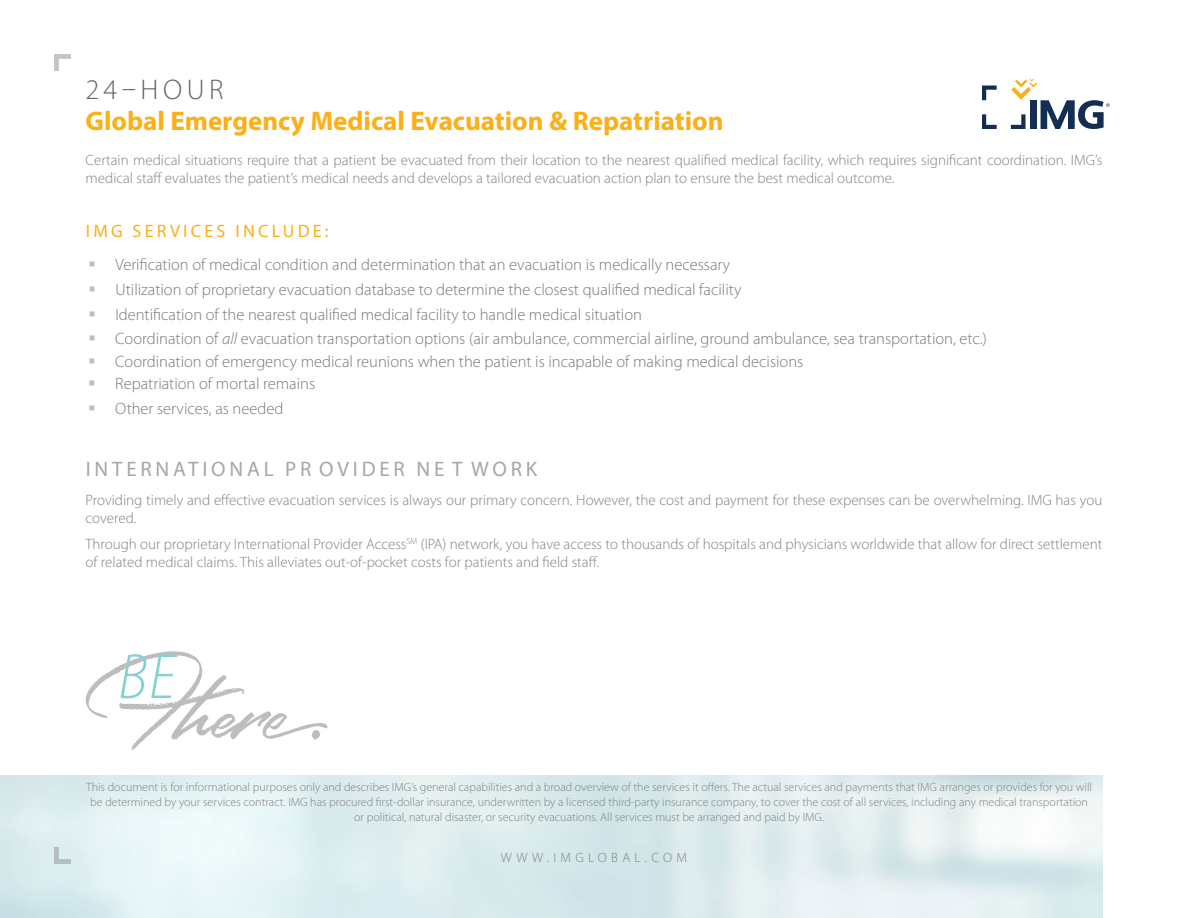
<style>
.page{position:relative;width:1188px;height:918px;background:#fff}
.page>*{position:absolute;margin:0;border:0;box-sizing:border-box;transform-origin:0 0}
.t1{font:300 28.5px "Myriad Pro";letter-spacing:.16em;color:#62666d}
.t2{font:700 27px "Myriad Pro";color:#fcaf17}
.t3{font:21px "Myriad Pro";letter-spacing:.18em;color:#a4a7ac}
.t4{font:18px "Myriad Pro";letter-spacing:.18em;color:#fcaf17}
.t5{font:300 16.5px/24.6px "Myriad Pro";color:#77787b}
.t6{font:300 15px/18px "Myriad Pro";color:#808285}
.t7{font:300 13.5px "Myriad Pro";letter-spacing:.32em;color:#808285}
.t8{font:300 12px/15px "Myriad Pro";color:#808285;text-align:center}
.s1{font-style:italic}
</style>
<div class="page">
<svg style="left:54px;top:54px;width:17px;height:17px"></svg>
<svg style="left:54px;top:847px;width:17px;height:17px"></svg>
<svg style="left:86px;top:651px;width:241px;height:99px"></svg>
<svg style="left:982px;top:86px;width:15px;height:14px"></svg>
<svg style="left:982px;top:114px;width:15px;height:15px"></svg>
<svg style="left:1011px;top:79px;width:99px;height:50px"></svg>
<h1 class="t1" style="left:86px;top:73px;width:139px">24–HOUR</h1>
<h2 class="t2" style="left:86px;top:103px;width:639px">Global Emergency Medical Evacuation &amp; Repatriation</h2>
<p class="t6" style="left:86px;top:151px;width:1018px">Certain medical situations require that a patient be evacuated from their location to the nearest qualified medical facility, which requires significant coordination. IMG’s medical staff evaluates the patient’s medical needs and develops a tailored evacuation action plan to ensure the best medical outcome.</p>
<p class="t4" style="left:86px;top:220px;width:244px">IMG SERVICES INCLUDE:</p>
<p class="t5" style="left:115px;top:253px;width:873px">Verification of medical condition and determination that an evacuation is medically necessary<br>Utilization of proprietary evacuation database to determine the closest qualified medical facility<br>Identification of the nearest qualified medical facility to handle medical situation<br>Coordination of <span class="s1">all</span> evacuation transportation options (air ambulance, commercial airline, ground ambulance, sea transportation, etc.)</p>
<p class="t5" style="left:115px;top:350px;width:690px;line-height:22.5px">Coordination of emergency medical reunions when the patient is incapable of making medical decisions<br>Repatriation of mortal remains</p>
<p class="t5" style="left:115px;top:396px;width:170px">Other services, as needed</p>
<h3 class="t3" style="left:86px;top:456px;width:453px">INTERNATIONAL PR OVIDER NE T WORK</h3>
<p class="t6" style="left:86px;top:491px;width:1018px">Providing timely and effective evacuation services is always our primary concern. However, the cost and payment for these expenses can be overwhelming. IMG has you covered.</p>
<p class="t6" style="left:86px;top:535px;width:1018px">Through our proprietary International Provider Access<sup>SM</sup> (IPA) network, you have access to thousands of hospitals and physicians worldwide that allow for direct settlement of related medical claims. This alleviates out-of-pocket costs for patients and field staff.</p>
<p class="t8" style="left:86px;top:780px;width:1008px">This document is for informational purposes only and describes IMG’s general capabilities and a broad overview of the services it offers. The actual services and payments that IMG arranges or provides for you will be determined by your services contract. IMG has procured first-dollar insurance, underwritten by a licensed third-party insurance company, to cover the cost of all services, including any medical transportation or political, natural disaster, or security evacuations. All services must be arranged and paid by IMG.</p>
<p class="t7" style="left:501px;top:850px;width:188px">WWW.IMGLOBAL.COM</p>
</div>
